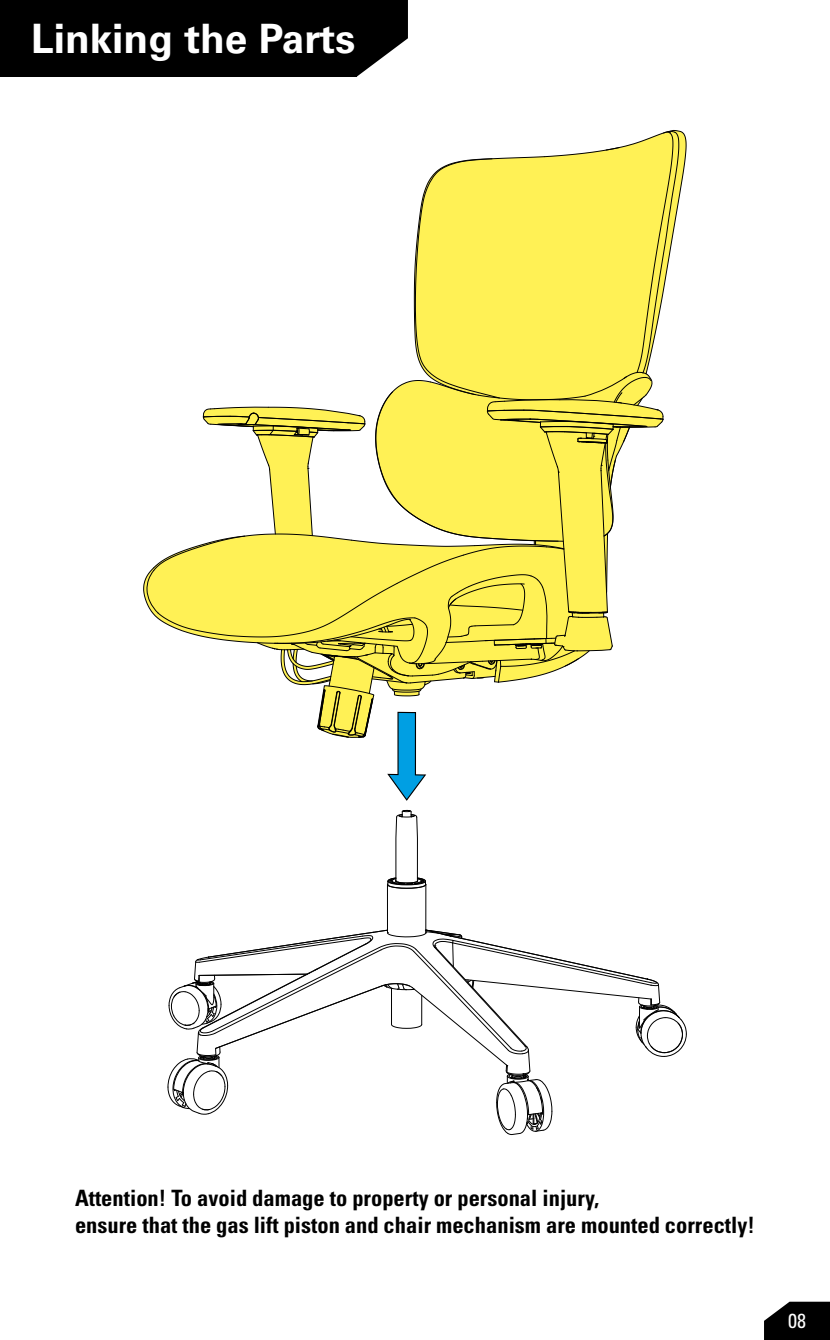
<style>
.page{position:relative;width:830px;height:1340px;background:#fff}
.page>*{position:absolute;margin:0;border:0;box-sizing:border-box;transform-origin:0 0}
.t1{font:700 40.5px "Univers LTCYR 65";color:#fff}
.t2{font:22.5px "Univers LTCYR 67 Bold Cond";color:#000}
.t3{font:condensed 20.25px "Univers LTCYR 57";color:#fff}
</style>
<div class="page">
<svg style="left:167px;top:809px;width:519px;height:326px"></svg>
<svg style="left:143px;top:130px;width:543px;height:671px"></svg>
<div style="left:0;top:0;width:357px;height:77px;background:#000"></div>
<svg style="left:357px;top:0;width:51px;height:77px"></svg>
<svg style="left:764px;top:1301px;width:65px;height:38px;background:#1e1e1e"></svg>
<p class="t1" style="left:31px;top:10px;width:325px">Linking the Parts</p>
<p class="t2" style="left:75px;top:1184px;width:525px">Attention! To avoid damage to property or personal injury,</p>
<p class="t2" style="left:75px;top:1211px;width:681px">ensure that the gas lift piston and chair mechanism are mounted correctly!</p>
<p class="t3" style="left:787px;top:1308px;width:19px">08</p>
</div>
